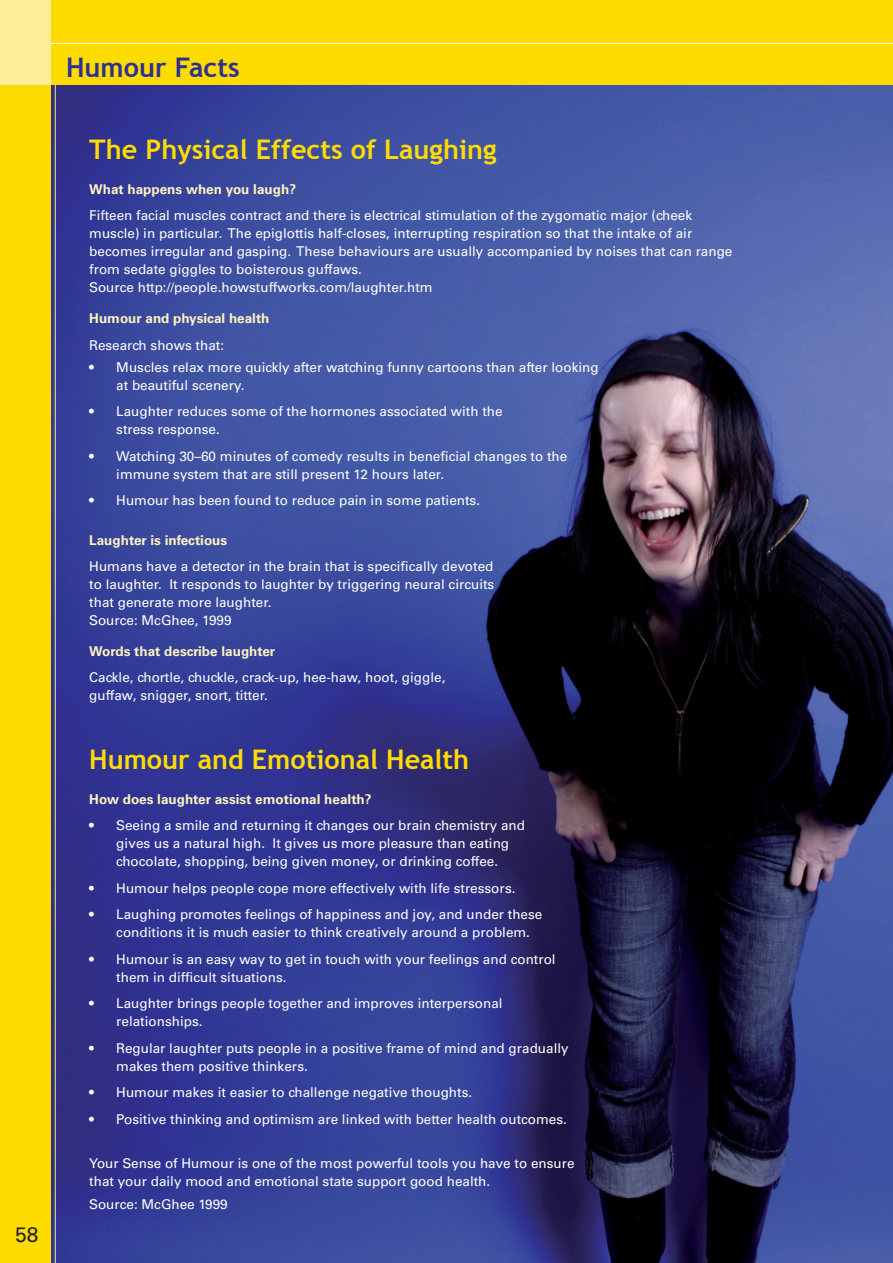
<style>
.page{position:relative;width:893px;height:1263px;background:#fff}
.page>*{position:absolute;margin:0;border:0;box-sizing:border-box;transform-origin:0 0}
.Body{font:700 27px "Trebuchet MS";color:#ffdc01}
.t1{font:700 27px "Trebuchet MS";color:#2e3092}
.t2{font:21px "Univers LT";color:#231f20}
.Body-2{font:13.5px/18px "Univers LT";color:#fff}
.Body-3{font:700 13.5px "Univers LT";color:#fef4c1}
</style>
<div class="page">
<img style="left:51px;top:85px;width:842px;height:1178px">
<div style="left:0;top:77px;width:51px;height:1186px;background:#ffdc01"></div>
<hr style="left:55px;top:0;width:1px;height:1263px;background:#ffe982">
<div style="left:51px;top:0;width:842px;height:85px;background:#ffdc01"></div>
<hr style="left:0;top:43px;width:893px;height:1px;background:#fff">
<div style="left:0;top:0;width:51px;height:85px;background:#ffec96"></div>
<p class="t2" style="left:15px;top:1222px;width:25px">58</p>
<p class="t1" style="left:66px;top:50px;width:175px">Humour Facts</p>
<p class="Body" style="left:89px;top:132px;width:409px">The Physical Effects of Laughing</p>
<p class="Body-3" style="left:89px;top:181px;width:208px">What happens when you laugh?</p>
<p class="Body-2" style="left:89px;top:207px;width:645px">Fifteen facial muscles contract and there is electrical stimulation of the zygomatic major (cheek muscle) in particular. The epiglottis half-closes, interrupting respiration so that the intake of air becomes irregular and gasping. These behaviours are usually accompanied by noises that can range from sedate giggles to boisterous guffaws.</p>
<p class="Body-2" style="left:89px;top:279px;width:345px">Source http://people.howstuffworks.com/laughter.htm</p>
<p class="Body-3" style="left:89px;top:310px;width:182px">Humour and physical health</p>
<p class="Body-2" style="left:89px;top:336px;width:136px">Research shows that:</p>
<p class="Body-2" style="left:116px;top:358px;width:484px;text-indent:-27px">• Muscles relax more quickly after watching funny cartoons than after looking at beautiful scenery.</p>
<p class="Body-2" style="left:116px;top:403px;width:388px;text-indent:-27px">• Laughter reduces some of the hormones associated with the stress response.</p>
<p class="Body-2" style="left:116px;top:447px;width:452px;text-indent:-27px">• Watching 30–60 minutes of comedy results in beneficial changes to the immune system that are still present 12 hours later.</p>
<p class="Body-2" style="left:89px;top:492px;width:392px">• Humour has been found to reduce pain in some patients.</p>
<p class="Body-3" style="left:89px;top:532px;width:139px">Laughter is infectious</p>
<p class="Body-2" style="left:89px;top:557px;width:407px;text-align:justify">Humans have a detector in the brain that is specifically devoted to laughter. It responds to laughter by triggering neural circuits that generate more laughter.</p>
<p class="Body-2" style="left:89px;top:611px;width:144px">Source: McGhee, 1999</p>
<p class="Body-3" style="left:89px;top:643px;width:187px">Words that describe laughter</p>
<p class="Body-2" style="left:89px;top:669px;width:358px">Cackle, chortle, chuckle, crack-up, hee-haw, hoot, giggle, guffaw, snigger, snort, titter.</p>
<p class="Body" style="left:89px;top:742px;width:381px">Humour and Emotional Health</p>
<p class="Body-3" style="left:89px;top:791px;width:284px">How does laughter assist emotional health?</p>
<p class="Body-2" style="left:116px;top:817px;width:410px;text-indent:-27px">• Seeing a smile and returning it changes our brain chemistry and gives us a natural high. It gives us more pleasure than eating chocolate, shopping, being given money, or drinking coffee.</p>
<p class="Body-2" style="left:89px;top:879px;width:428px">• Humour helps people cope more effectively with life stressors.</p>
<p class="Body-2" style="left:116px;top:906px;width:428px;text-indent:-27px">• Laughing promotes feelings of happiness and joy, and under these conditions it is much easier to think creatively around a problem.</p>
<p class="Body-2" style="left:116px;top:950px;width:441px;text-indent:-27px">• Humour is an easy way to get in touch with your feelings and control them in difficult situations.</p>
<p class="Body-2" style="left:116px;top:995px;width:388px;text-indent:-27px">• Laughter brings people together and improves interpersonal relationships.</p>
<p class="Body-2" style="left:116px;top:1039px;width:454px;text-indent:-27px">• Regular laughter puts people in a positive frame of mind and gradually makes them positive thinkers.</p>
<p class="Body-2" style="left:89px;top:1084px;width:384px">• Humour makes it easier to challenge negative thoughts.</p>
<p class="Body-2" style="left:89px;top:1110px;width:479px">• Positive thinking and optimism are linked with better health outcomes.</p>
<p class="Body-2" style="left:89px;top:1155px;width:487px">Your Sense of Humour is one of the most powerful tools you have to ensure that your daily mood and emotional state support good health.</p>
<p class="Body-2" style="left:89px;top:1195px;width:140px">Source: McGhee 1999</p>
</div>
